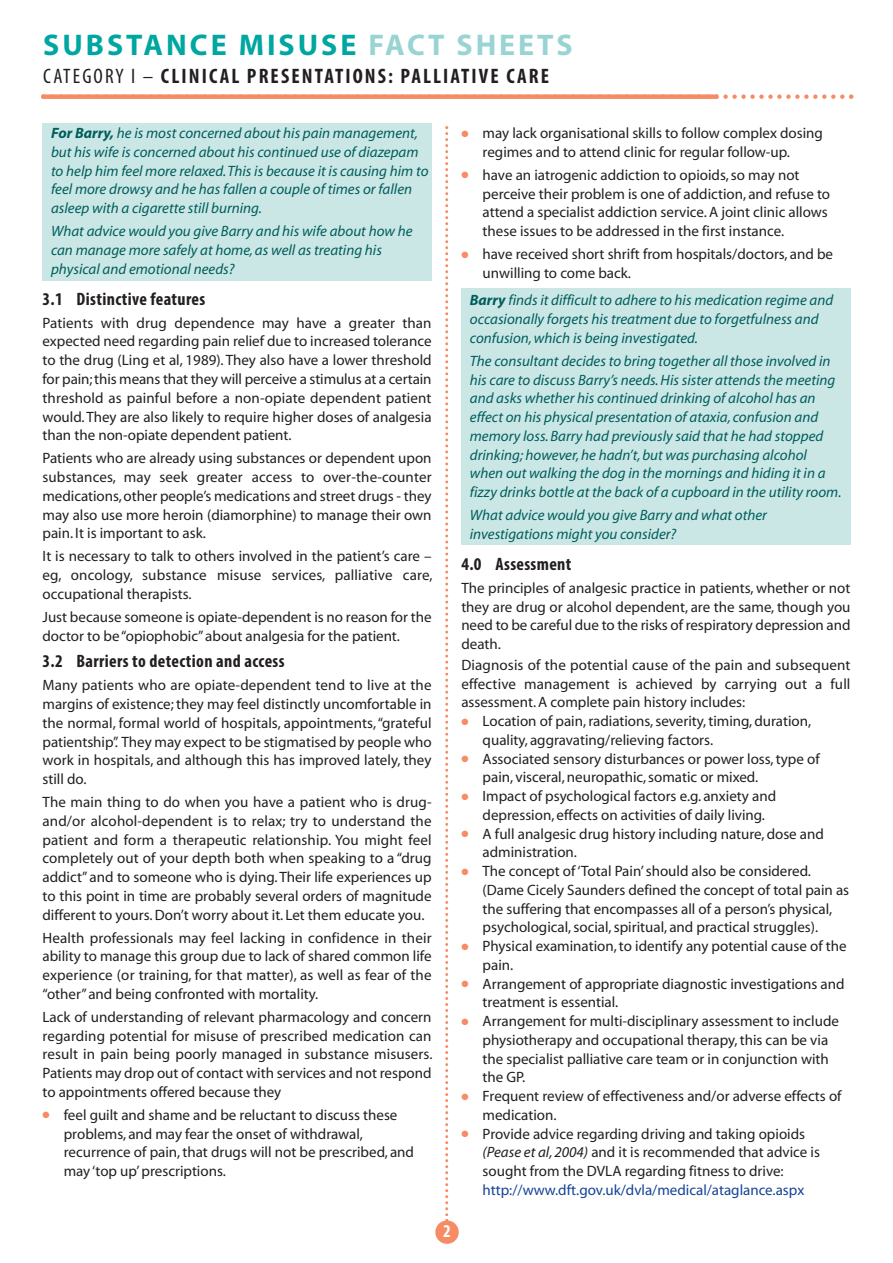
<style>
.page{position:relative;width:893px;height:1263px;background:#fff}
.page>*{position:absolute;margin:0;border:0;box-sizing:border-box;transform-origin:0 0}
.t1{font:700 30px "Myriad";letter-spacing:.1em;color:#00a6a0}
.t2{font:700 condensed 21px "Myriad Pro";letter-spacing:.1em;color:#231f20}
.t3{font:700 condensed 18px "Myriad Pro";letter-spacing:.02em;color:#231f20}
.t4{font:700 condensed 18px "Myriad Pro";color:#fff}
.t5{font:15px/18.8px "Myriad";color:#231f20}
.t6{font:italic 15px/18.8px "Myriad";color:#005d5b}
.t7{font:15px "Myriad";color:#154398}
.s1{color:#98d4d3}
.s2{font-weight:400}
.s3{font-weight:700}
.s4{color:#f68b64}
.s5{font-style:italic}
</style>
<div class="page">
<div style="left:461px;top:288px;width:389px;height:256px;background:#cae7e6"></div>
<div style="left:43px;top:123px;width:389px;height:158px;background:#cae7e6"></div>
<svg style="left:41px;top:94px;width:812px;height:5px;background:#f79f80"></svg>
<svg style="left:445px;top:126px;width:3px;height:1094px"></svg>
<div style="left:435px;top:1220px;width:24px;height:24px;background:#f68b64;border-radius:50%"></div>
<h1 class="t1" style="left:43px;top:33px;width:531px">SUBSTANCE MISUSE <span class="s1">FACT SHEETS</span></h1>
<h2 class="t2" style="left:43px;top:69px;width:507px"><span class="s2">CATEGORY I –</span> CLINICAL PRESENTATIONS: PALLIATIVE CARE</h2>
<p class="t6" style="left:51px;top:125px;width:379px"><span class="s3">For Barry,</span> he is most concerned about his pain management, but his wife is concerned about his continued use of diazepam to help him feel more relaxed.This is because it is causing him to feel more drowsy and he has fallen a couple of times or fallen asleep with a cigarette still burning.</p>
<p class="t6" style="left:51px;top:223px;width:363px">What advice would you give Barry and his wife about how he can manage more safely at home,as well as treating his physical and emotional needs?</p>
<p class="t3" style="left:43px;top:292px;width:164px">3.1 Distinctive features</p>
<p class="t5" style="left:43px;top:315px;width:391px;text-align:justify">Patients with drug dependence may have a greater than expected need regarding pain relief due to increased tolerance to the drug (Ling et al, 1989). They also have a lower threshold for pain;this means that they will perceive a stimulus at a certain threshold as painful before a non-opiate dependent patient would.They are also likely to require higher doses of analgesia than the non-opiate dependent patient.</p>
<p class="t5" style="left:43px;top:450px;width:391px;text-align:justify">Patients who are already using substances or dependent upon substances, may seek greater access to over-the-counter medications,other people’s medications and street drugs - they may also use more heroin (diamorphine) to manage their own pain. It is important to ask.</p>
<p class="t5" style="left:43px;top:548px;width:392px;text-align:justify">It is necessary to talk to others involved in the patient’s care – eg, oncology, substance misuse services, palliative care, occupational therapists.</p>
<p class="t5" style="left:43px;top:609px;width:391px">Just because someone is opiate-dependent is no reason for the doctor to be“opiophobic”about analgesia for the patient.</p>
<p class="t3" style="left:43px;top:655px;width:244px">3.2 Barriers to detection and access</p>
<p class="t5" style="left:43px;top:677px;width:391px;text-align:justify">Many patients who are opiate-dependent tend to live at the margins of existence; they may feel distinctly uncomfortable in the normal, formal world of hospitals, appointments,“grateful patientship”. They may expect to be stigmatised by people who work in hospitals, and although this has improved lately, they still do.</p>
<p class="t5" style="left:43px;top:794px;width:391px;text-align:justify">The main thing to do when you have a patient who is drug&shy;and/or alcohol-dependent is to relax; try to understand the patient and form a therapeutic relationship. You might feel completely out of your depth both when speaking to a “drug addict” and to someone who is dying.Their life experiences up to this point in time are probably several orders of magnitude different to yours.Don’t worry about it. Let them educate you.</p>
<p class="t5" style="left:42px;top:929px;width:391px;text-align:justify">Health professionals may feel lacking in confidence in their ability to manage this group due to lack of shared common life experience (or training, for that matter), as well as fear of the “other”and being confronted with mortality.</p>
<p class="t5" style="left:42px;top:1009px;width:392px;text-align:justify">Lack of understanding of relevant pharmacology and concern regarding potential for misuse of prescribed medication can result in pain being poorly managed in substance misusers.<br>Patients may drop out of contact with services and not respond to appointments offered because they</p>
<p class="t5" style="left:64px;top:1107px;width:352px;text-indent:-21px"><span class="s4">●</span> feel guilt and shame and be reluctant to discuss these problems, and may fear the onset of withdrawal, recurrence of pain,that drugs will not be prescribed, and may ‘top up’prescriptions.</p>
<p class="t4" style="left:443px;top:1224px;width:9px">2</p>
<p class="t5" style="left:483px;top:125px;width:342px;text-indent:-21px"><span class="s4">●</span> may lack organisational skills to follow complex dosing regimes and to attend clinic for regular follow-up.</p>
<p class="t5" style="left:483px;top:167px;width:349px;text-indent:-21px"><span class="s4">●</span> have an iatrogenic addiction to opioids,so may not perceive their problem is one of addiction, and refuse to attend a specialist addiction service.A joint clinic allows these issues to be addressed in the first instance.</p>
<p class="t5" style="left:483px;top:246px;width:352px;text-indent:-21px"><span class="s4">●</span> have received short shrift from hospitals/doctors, and be unwilling to come back.</p>
<p class="t6" style="left:470px;top:292px;width:365px"><span class="s3">Barry</span> finds it difficult to adhere to his medication regime and occasionally forgets his treatment due to forgetfulness and confusion,which is being investigated.</p>
<p class="t6" style="left:470px;top:353px;width:373px">The consultant decides to bring together all those involved in his care to discuss Barry’s needs.His sister attends the meeting and asks whether his continued drinking of alcohol has an effect on his physical presentation of ataxia, confusion and memory loss.Barry had previously said that he had stopped drinking; however,he hadn’t,but was purchasing alcohol when out walking the dog in the mornings and hiding it in a fizzy drinks bottle at the back of a cupboard in the utility room.</p>
<p class="t6" style="left:470px;top:507px;width:299px">What advice would you give Barry and what other investigations might you consider?</p>
<p class="t3" style="left:461px;top:557px;width:112px">4.0 Assessment</p>
<p class="t5" style="left:461px;top:580px;width:391px;text-align:justify">The principles of analgesic practice in patients, whether or not they are drug or alcohol dependent, are the same, though you need to be careful due to the risks of respiratory depression and death.</p>
<p class="t5" style="left:461px;top:657px;width:391px;text-align:justify">Diagnosis of the potential cause of the pain and subsequent effective management is achieved by carrying out a full assessment.A complete pain history includes:</p>
<p class="t5" style="left:483px;top:713px;width:330px;text-indent:-21px"><span class="s4">●</span> Location of pain,radiations,severity,timing, duration, quality, aggravating/relieving factors.</p>
<p class="t5" style="left:483px;top:750px;width:339px;text-indent:-21px"><span class="s4">●</span> Associated sensory disturbances or power loss,type of pain, visceral, neuropathic,somatic or mixed.</p>
<p class="t5" style="left:483px;top:788px;width:295px;text-indent:-21px"><span class="s4">●</span> Impact of psychological factors e.g. anxiety and depression, effects on activities of daily living.</p>
<p class="t5" style="left:483px;top:825px;width:343px;text-indent:-21px"><span class="s4">●</span> A full analgesic drug history including nature, dose and administration.</p>
<p class="t5" style="left:483px;top:863px;width:368px;text-indent:-21px"><span class="s4">●</span> The concept of‘Total Pain’should also be considered. (Dame Cicely Saunders defined the concept of total pain as the suffering that encompasses all of a person’s physical, psychological,social,spiritual, and practical struggles).</p>
<p class="t5" style="left:483px;top:938px;width:366px;text-indent:-21px"><span class="s4">●</span> Physical examination,to identify any potential cause of the pain.</p>
<p class="t5" style="left:483px;top:975px;width:363px;text-indent:-21px"><span class="s4">●</span> Arrangement of appropriate diagnostic investigations and treatment is essential.</p>
<p class="t5" style="left:483px;top:1013px;width:358px;text-indent:-21px"><span class="s4">●</span> Arrangement for multi-disciplinary assessment to include physiotherapy and occupational therapy,this can be via the specialist palliative care team or in conjunction with the GP.</p>
<p class="t5" style="left:483px;top:1088px;width:360px;text-indent:-21px"><span class="s4">●</span> Frequent review of effectiveness and/or adverse effects of medication.</p>
<p class="t5" style="left:483px;top:1125px;width:339px;text-indent:-21px"><span class="s4">●</span> Provide advice regarding driving and taking opioids <span class="s5">(Pease et al, 2004)</span> and it is recommended that advice is sought from the DVLA regarding fitness to drive:</p>
<p class="t7" style="left:483px;top:1184px;width:323px">http://www.dft.gov.uk/dvla/medical/ataglance.aspx</p>
</div>
